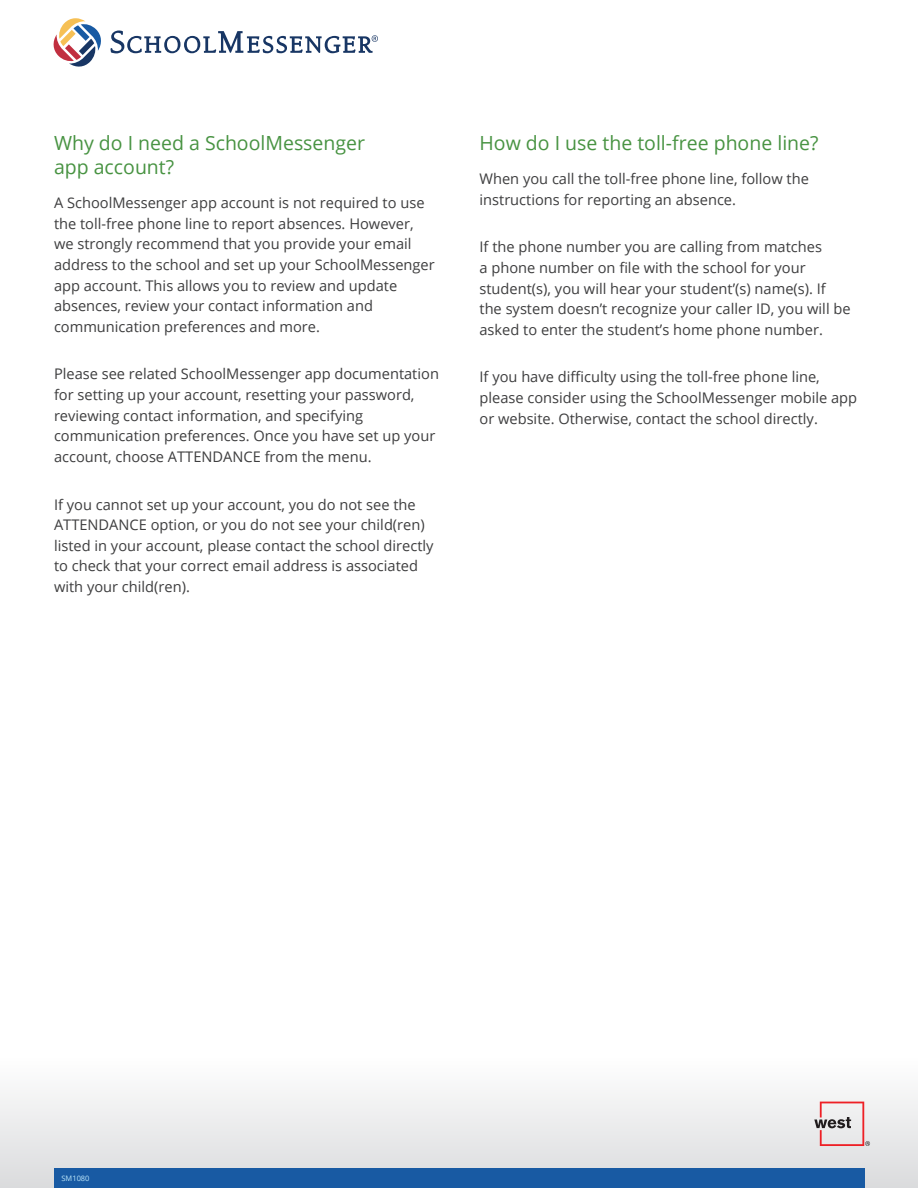
<style>
.page{position:relative;width:918px;height:1188px;background:#fff}
.page>*{position:absolute;margin:0;border:0;box-sizing:border-box;transform-origin:0 0}
.Paragraph_Heading{font:19.5px/24px "Open Sans";color:#489342}
.Body_Copy{font:14.7px/20.7px "Open Sans";color:#3e3e3f}
.Paragraph_Heading-2{font:7.5px "Open Sans";color:#bce6fa}
</style>
<div class="page">
<div style="left:0;top:1058px;width:918px;height:130px;background:linear-gradient(to bottom,#fefefe,#dadbdd)"></div>
<svg style="left:53px;top:18px;width:48px;height:49px"></svg>
<svg style="left:110px;top:30px;width:268px;height:23px"></svg>
<div style="left:54px;top:1168px;width:811px;height:20px;background:#185aa3"></div>
<svg style="left:814px;top:1102px;width:56px;height:44px"></svg>
<p class="Paragraph_Heading" style="left:54px;top:130px;width:313px">Why do I need a SchoolMessenger app account?</p>
<p class="Body_Copy" style="left:54px;top:192px;width:382px">A SchoolMessenger app account is not required to use the toll-free phone line to report absences. However, we strongly recommend that you provide your email address to the school and set up your SchoolMessenger app account. This allows you to review and update absences, review your contact information and communication preferences and more.</p>
<p class="Body_Copy" style="left:54px;top:363px;width:387px">Please see related SchoolMessenger app documentation for setting up your account, resetting your password, reviewing contact information, and specifying communication preferences. Once you have set up your account, choose ATTENDANCE from the menu.</p>
<p class="Body_Copy" style="left:54px;top:493px;width:381px">If you cannot set up your account, you do not see the ATTENDANCE option, or you do not see your child(ren) listed in your account, please contact the school directly to check that your correct email address is associated with your child(ren).</p>
<p class="Paragraph_Heading" style="left:480px;top:130px;width:341px">How do I use the toll-free phone line?</p>
<p class="Body_Copy" style="left:480px;top:168px;width:331px">When you call the toll-free phone line, follow the instructions for reporting an absence.</p>
<p class="Body_Copy" style="left:480px;top:236px;width:373px">If the phone number you are calling from matches<br>a phone number on file with the school for your student(s), you will hear your student’(s) name(s). If the system doesn’t recognize your caller ID, you will be asked to enter the student’s home phone number.</p>
<p class="Body_Copy" style="left:480px;top:366px;width:379px">If you have difficulty using the toll-free phone line, please consider using the SchoolMessenger mobile app or website. Otherwise, contact the school directly.</p>
<p class="Paragraph_Heading-2" style="left:62px;top:1173px;width:30px">SM1080</p>
</div>
